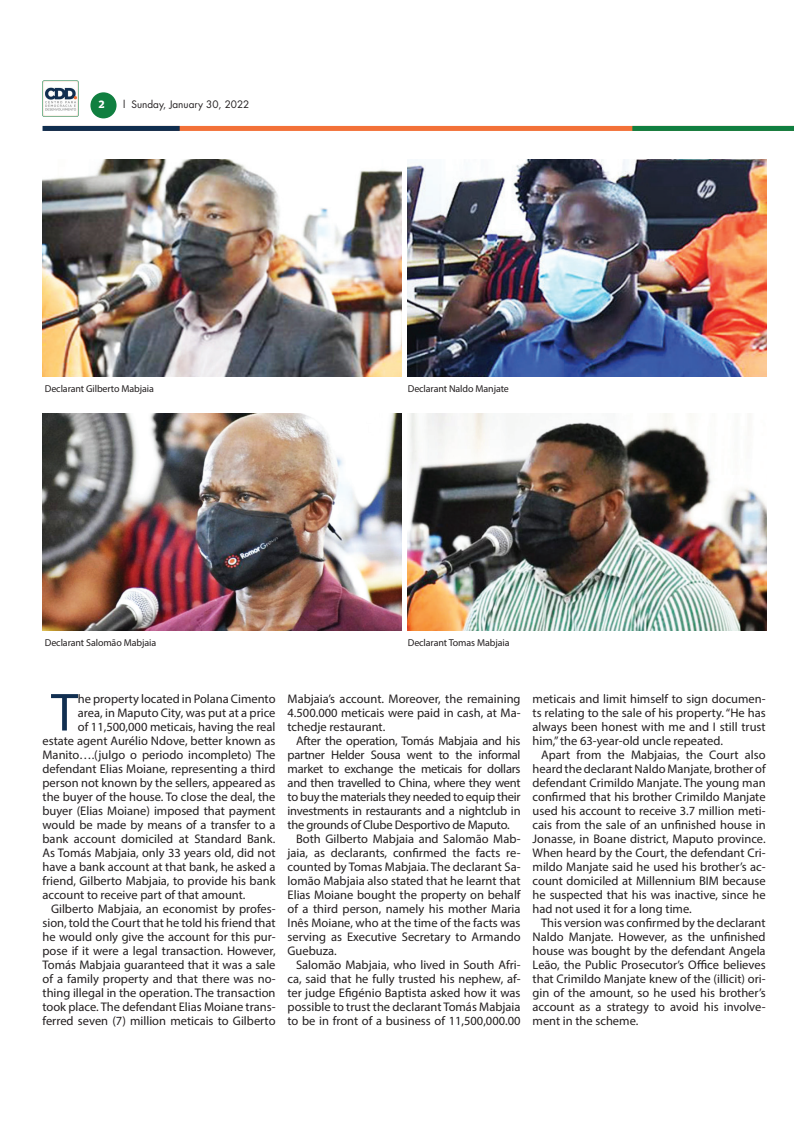
<style>
.page{position:relative;width:794px;height:1134px;background:#fff}
.page>*{position:absolute;margin:0;border:0;box-sizing:border-box;transform-origin:0 0}
.t1{font:54px "Myriad Pro";color:#112f51}
.t2{font:12.5px/14px "Myriad Pro";color:#231f20;text-align:justify}
.t3{font:12.5px "Myriad Pro";letter-spacing:-.02em;color:#231f20}
.t4{font:10px "Myriad Pro";letter-spacing:-.01em;color:#231f20}
.t5{font:10px "Futura LT";color:#231f20}
.t6{font:700 10px "Popular";color:#fff}
</style>
<div class="page">
<div style="left:45px;top:126px;width:749px;height:5px;background:#f37138"></div>
<div style="left:632px;top:126px;width:162px;height:5px;background:#107f40"></div>
<div style="left:43px;top:126px;width:137px;height:5px;background:#102e4f"></div>
<div style="left:90px;top:92px;width:27px;height:26px;background:#107f40;border-radius:50%"></div>
<img style="left:43px;top:81px;width:35px;height:35px">
<img style="left:42px;top:160px;width:359px;height:216px">
<img style="left:42px;top:414px;width:359px;height:216px">
<img style="left:408px;top:160px;width:359px;height:216px">
<img style="left:408px;top:414px;width:359px;height:216px">
<p class="t6" style="left:99px;top:98px;width:7px">2</p>
<p class="t5" style="left:123px;top:98px;width:128px">l Sunday, January 30, 2022</p>
<p class="t4" style="left:45px;top:383px;width:111px">Declarant Gilberto Mabjaia</p>
<p class="t4" style="left:408px;top:383px;width:103px">Declarant Naldo Manjate</p>
<p class="t4" style="left:45px;top:637px;width:113px">Declarant Salomão Mabjaia</p>
<p class="t4" style="left:408px;top:637px;width:103px">Declarant Tomas Mabjaia</p>
<h1 class="t1" style="left:51px;top:679px;width:28px">T</h1>
<p class="t2" style="left:78px;top:691px;width:199px">he property located in Polana Cimento</p>
<p class="t2" style="left:78px;top:705px;width:199px">area, in Maputo City, was put at a price</p>
<p class="t2" style="left:78px;top:719px;width:199px">of 11,500,000 meticais, having the real</p>
<p class="t2" style="left:43px;top:733px;width:234px">estate agent Aurélio Ndove, better known as</p>
<p class="t2" style="left:43px;top:747px;width:234px">Manito….(julgo o periodo incompleto) The</p>
<p class="t2" style="left:43px;top:761px;width:234px">defendant Elias Moiane, representing a third</p>
<p class="t2" style="left:43px;top:775px;width:234px">person not known by the sellers, appeared as</p>
<p class="t2" style="left:43px;top:789px;width:234px">the buyer of the house. To close the deal, the</p>
<p class="t2" style="left:43px;top:803px;width:234px">buyer (Elias Moiane) imposed that payment</p>
<p class="t2" style="left:43px;top:817px;width:234px">would be made by means of a transfer to a</p>
<p class="t2" style="left:43px;top:831px;width:234px">bank account domiciled at Standard Bank.</p>
<p class="t2" style="left:43px;top:845px;width:234px">As Tomás Mabjaia, only 33 years old, did not</p>
<p class="t2" style="left:43px;top:859px;width:234px">have a bank account at that bank, he asked a</p>
<p class="t2" style="left:43px;top:873px;width:234px">friend, Gilberto Mabjaia, to provide his bank</p>
<p class="t2" style="left:43px;top:887px;width:204px">account to receive part of that amount.</p>
<p class="t2" style="left:51px;top:901px;width:226px">Gilberto Mabjaia, an economist by profes-</p>
<p class="t2" style="left:43px;top:915px;width:234px">sion, told the Court that he told his friend that</p>
<p class="t2" style="left:43px;top:929px;width:234px">he would only give the account for this pur-</p>
<p class="t2" style="left:43px;top:943px;width:234px">pose if it were a legal transaction. However,</p>
<p class="t2" style="left:43px;top:957px;width:234px">Tomás Mabjaia guaranteed that it was a sale</p>
<p class="t2" style="left:43px;top:971px;width:234px">of a family property and that there was no-</p>
<p class="t2" style="left:43px;top:985px;width:234px">thing illegal in the operation. The transaction</p>
<p class="t2" style="left:43px;top:999px;width:234px">took place. The defendant Elias Moiane trans-</p>
<p class="t2" style="left:43px;top:1013px;width:234px">ferred seven (7) million meticais to Gilberto</p>
<p class="t2" style="left:287px;top:691px;width:234px">Mabjaia’s account. Moreover, the remaining 4.500.000 meticais were paid in cash, at Ma&shy;tchedje restaurant.</p>
<p class="t3" style="left:296px;top:733px;width:226px">After the operation, Tomás Mabjaia and his</p>
<p class="t3" style="left:287px;top:747px;width:234px">partner Helder Sousa went to the informal</p>
<p class="t3" style="left:287px;top:761px;width:234px">market to exchange the meticais for dollars</p>
<p class="t3" style="left:287px;top:775px;width:234px">and then travelled to China, where they went</p>
<p class="t3" style="left:287px;top:789px;width:234px">to buy the materials they needed to equip their</p>
<p class="t3" style="left:287px;top:803px;width:234px">investments in restaurants and a nightclub in</p>
<p class="t3" style="left:287px;top:817px;width:223px">the grounds of Clube Desportivo de Maputo.</p>
<p class="t2" style="left:296px;top:831px;width:226px">Both Gilberto Mabjaia and Salomão Mab-</p>
<p class="t2" style="left:287px;top:845px;width:234px">jaia, as declarants, confirmed the facts re-</p>
<p class="t2" style="left:287px;top:859px;width:234px">counted by Tomas Mabjaia. The declarant Sa-</p>
<p class="t2" style="left:287px;top:873px;width:234px">lomão Mabjaia also stated that he learnt that</p>
<p class="t2" style="left:287px;top:887px;width:234px">Elias Moiane bought the property on behalf</p>
<p class="t2" style="left:287px;top:901px;width:234px">of a third person, namely his mother Maria</p>
<p class="t2" style="left:287px;top:915px;width:234px">Inês Moiane, who at the time of the facts was</p>
<p class="t2" style="left:287px;top:929px;width:234px">serving as Executive Secretary to Armando</p>
<p class="t2" style="left:287px;top:943px;width:51px">Guebuza.</p>
<p class="t2" style="left:296px;top:957px;width:226px">Salomão Mabjaia, who lived in South Afri-</p>
<p class="t2" style="left:287px;top:971px;width:234px">ca, said that he fully trusted his nephew, af-</p>
<p class="t2" style="left:287px;top:985px;width:234px">ter judge Efigénio Baptista asked how it was</p>
<p class="t2" style="left:287px;top:999px;width:234px">possible to trust the declarant Tomás Mabjaia</p>
<p class="t2" style="left:287px;top:1013px;width:234px">to be in front of a business of 11,500,000.00</p>
<p class="t2" style="left:532px;top:691px;width:234px">meticais and limit himself to sign documen&shy;ts relating to the sale of his property. “He has always been honest with me and I still trust him,” the 63-year-old uncle repeated.</p>
<p class="t2" style="left:532px;top:747px;width:234px;text-indent:8px">Apart from the Mabjaias, the Court also heard the declarant Naldo Manjate, brother of defendant Crimildo Manjate. The young man confirmed that his brother Crimildo Manjate used his account to receive 3.7 million meti&shy;cais from the sale of an unfinished house in Jonasse, in Boane district, Maputo province.<br>When heard by the Court, the defendant Cri&shy;mildo Manjate said he used his brother’s ac&shy;count domiciled at Millennium BIM because he suspected that his was inactive, since he had not used it for a long time.</p>
<p class="t2" style="left:532px;top:915px;width:234px;text-indent:8px">This version was confirmed by the declarant Naldo Manjate. However, as the unfinished house was bought by the defendant Angela Leão, the Public Prosecutor’s Office believes that Crimildo Manjate knew of the (illicit) ori&shy;gin of the amount, so he used his brother’s account as a strategy to avoid his involve&shy;ment in the scheme.</p>
</div>
